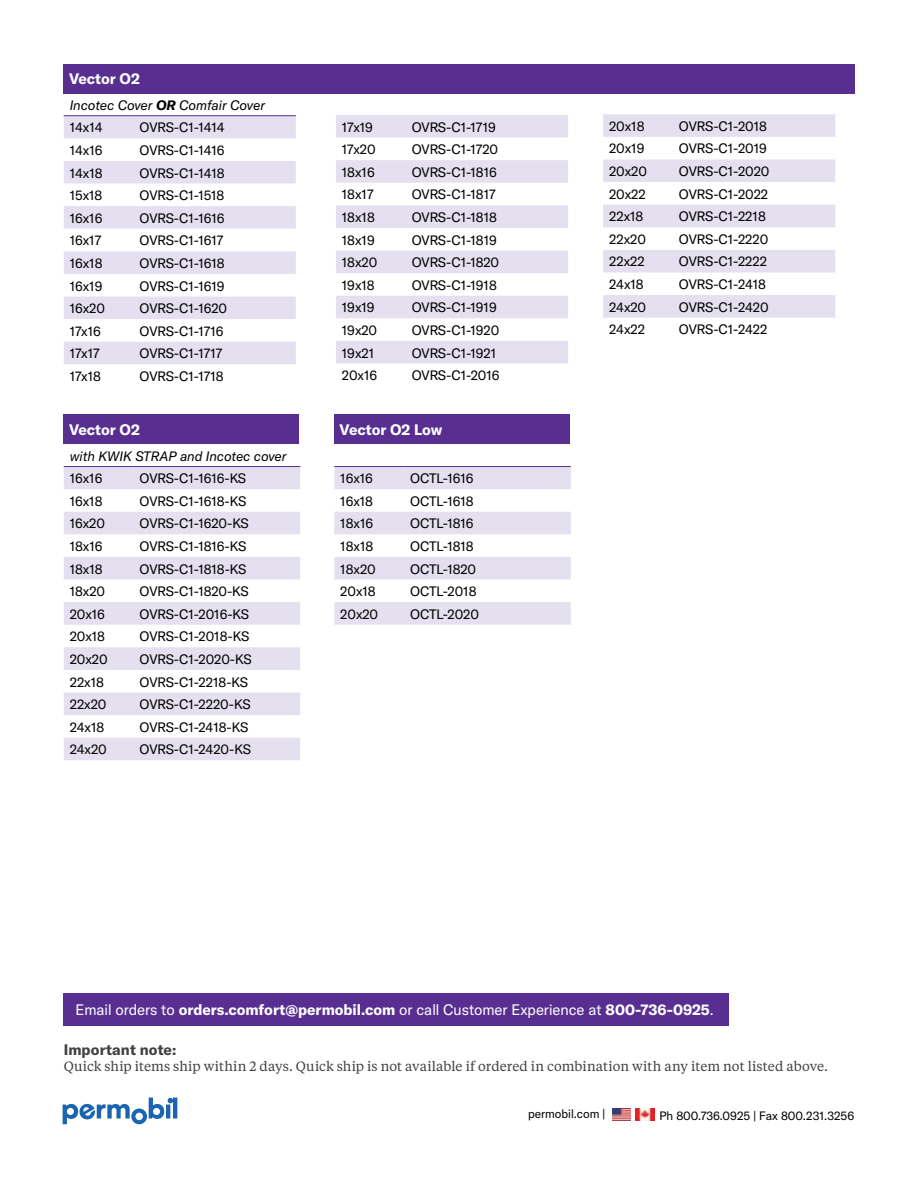
<style>
.page{position:relative;width:918px;height:1188px;background:#fff}
.page>*{position:absolute;margin:0;border:0;box-sizing:border-box;transform-origin:0 0}
.t1{font:15px "GT America";color:#fff}
.t2{font:700 15px "GT America";color:#fff}
.t3{font:700 15px "GT America";letter-spacing:.01em;color:#414042}
.t4{font:13.5px "GT America";color:#000}
.t5{font:13.5px "Tiempos Text";letter-spacing:.005em;color:#414042}
.t6{font:italic 13.5px/22.6px "GT America";color:#000}
.t7{font:12px "GT America";color:#000}
.s1{font-weight:700}
.s2{font-style:normal}
</style>
<div class="page">
<div style="left:63px;top:993px;width:666px;height:33px;background:#582e91"></div>
<div style="left:63px;top:64px;width:791px;height:29px;background:#582e91"></div>
<div style="left:63px;top:415px;width:236px;height:29px;background:#582e91"></div>
<div style="left:334px;top:415px;width:236px;height:29px;background:#582e91"></div>
<svg style="left:64px;top:116px;width:232px;height:248px;fill:#e5e0f0"></svg>
<hr style="left:64px;top:115px;width:70px;height:1px;background:#582e91">
<hr style="left:134px;top:115px;width:162px;height:1px;background:#582e91">
<svg style="left:64px;top:467px;width:236px;height:293px;fill:#e5e0f0"></svg>
<hr style="left:64px;top:466px;width:70px;height:1px;background:#582e91">
<hr style="left:134px;top:466px;width:166px;height:1px;background:#582e91">
<svg style="left:334px;top:467px;width:237px;height:158px"></svg>
<hr style="left:334px;top:466px;width:70px;height:1px;background:#582e91">
<hr style="left:404px;top:466px;width:167px;height:1px;background:#582e91">
<img style="left:612px;top:1108px;width:19px;height:13px">
<img style="left:636px;top:1108px;width:18px;height:13px">
<svg style="left:63px;top:1098px;width:114px;height:26px"></svg>
<svg style="left:336px;top:115px;width:232px;height:249px"></svg>
<div style="left:336px;top:160px;width:232px;height:23px;background:#e5e0f0"></div>
<div style="left:603px;top:114px;width:232px;height:23px;background:#e5e0f0"></div>
<svg style="left:603px;top:159px;width:232px;height:159px"></svg>
<p class="t2" style="left:69px;top:69px;width:72px">Vector O2</p>
<p class="t6" style="left:70px;top:94px;width:197px">Incotec Cover <span class="s1">OR</span> Comfair Cover<br><span class="s2">14x14</span></p>
<p class="t4" style="left:140px;top:120px;width:87px">OVRS-C1-1414</p>
<p class="t4" style="left:70px;top:142px;width:34px">14x16</p>
<p class="t4" style="left:140px;top:142px;width:86px">OVRS-C1-1416</p>
<p class="t4" style="left:70px;top:165px;width:34px">14x18</p>
<p class="t4" style="left:140px;top:165px;width:87px">OVRS-C1-1418</p>
<p class="t4" style="left:70px;top:187px;width:34px">15x18</p>
<p class="t4" style="left:140px;top:187px;width:86px">OVRS-C1-1518</p>
<p class="t4" style="left:70px;top:210px;width:34px">16x16</p>
<p class="t4" style="left:140px;top:210px;width:86px">OVRS-C1-1616</p>
<p class="t4" style="left:70px;top:233px;width:33px">16x17</p>
<p class="t4" style="left:140px;top:233px;width:85px">OVRS-C1-1617</p>
<p class="t4" style="left:70px;top:255px;width:34px">16x18</p>
<p class="t4" style="left:140px;top:255px;width:87px">OVRS-C1-1618</p>
<p class="t4" style="left:70px;top:278px;width:34px">16x19</p>
<p class="t4" style="left:140px;top:278px;width:86px">OVRS-C1-1619</p>
<p class="t4" style="left:70px;top:300px;width:37px">16x20</p>
<p class="t4" style="left:140px;top:300px;width:89px">OVRS-C1-1620</p>
<p class="t4" style="left:70px;top:323px;width:33px">17x16</p>
<p class="t4" style="left:140px;top:323px;width:85px">OVRS-C1-1716</p>
<p class="t4" style="left:70px;top:346px;width:31px">17x17</p>
<p class="t4" style="left:140px;top:346px;width:84px">OVRS-C1-1717</p>
<p class="t4" style="left:70px;top:368px;width:33px">17x18</p>
<p class="t4" style="left:140px;top:368px;width:86px">OVRS-C1-1718</p>
<p class="t4" style="left:342px;top:119px;width:33px">17x19</p>
<p class="t4" style="left:412px;top:119px;width:85px">OVRS-C1-1719</p>
<p class="t4" style="left:342px;top:141px;width:35px">17x20</p>
<p class="t4" style="left:412px;top:141px;width:88px">OVRS-C1-1720</p>
<p class="t4" style="left:342px;top:164px;width:34px">18x16</p>
<p class="t4" style="left:412px;top:164px;width:87px">OVRS-C1-1816</p>
<p class="t4" style="left:342px;top:187px;width:33px">18x17</p>
<p class="t4" style="left:412px;top:187px;width:85px">OVRS-C1-1817</p>
<p class="t4" style="left:342px;top:209px;width:34px">18x18</p>
<p class="t4" style="left:412px;top:209px;width:87px">OVRS-C1-1818</p>
<p class="t4" style="left:342px;top:232px;width:34px">18x19</p>
<p class="t4" style="left:412px;top:232px;width:87px">OVRS-C1-1819</p>
<p class="t4" style="left:342px;top:254px;width:37px">18x20</p>
<p class="t4" style="left:412px;top:254px;width:89px">OVRS-C1-1820</p>
<p class="t4" style="left:342px;top:277px;width:34px">19x18</p>
<p class="t4" style="left:412px;top:277px;width:87px">OVRS-C1-1918</p>
<p class="t4" style="left:342px;top:300px;width:34px">19x19</p>
<p class="t4" style="left:412px;top:300px;width:86px">OVRS-C1-1919</p>
<p class="t4" style="left:342px;top:322px;width:37px">19x20</p>
<p class="t4" style="left:412px;top:322px;width:89px">OVRS-C1-1920</p>
<p class="t4" style="left:342px;top:345px;width:34px">19x21</p>
<p class="t4" style="left:412px;top:345px;width:86px">OVRS-C1-1921</p>
<p class="t4" style="left:342px;top:367px;width:37px">20x16</p>
<p class="t4" style="left:412px;top:367px;width:89px">OVRS-C1-2016</p>
<p class="t2" style="left:69px;top:420px;width:72px">Vector O2</p>
<p class="t2" style="left:340px;top:420px;width:104px">Vector O2 Low</p>
<p class="t6" style="left:70px;top:444px;width:218px">with KWIK STRAP and Incotec cover</p>
<p class="t4" style="left:70px;top:470px;width:34px">16x16</p>
<p class="t4" style="left:140px;top:470px;width:108px">OVRS-C1-1616-KS</p>
<p class="t4" style="left:70px;top:493px;width:34px">16x18</p>
<p class="t4" style="left:140px;top:493px;width:108px">OVRS-C1-1618-KS</p>
<p class="t4" style="left:70px;top:516px;width:37px">16x20</p>
<p class="t4" style="left:140px;top:516px;width:111px">OVRS-C1-1620-KS</p>
<p class="t4" style="left:70px;top:538px;width:34px">18x16</p>
<p class="t4" style="left:140px;top:538px;width:108px">OVRS-C1-1816-KS</p>
<p class="t4" style="left:70px;top:561px;width:34px">18x18</p>
<p class="t4" style="left:140px;top:561px;width:108px">OVRS-C1-1818-KS</p>
<p class="t4" style="left:70px;top:583px;width:37px">18x20</p>
<p class="t4" style="left:140px;top:583px;width:111px">OVRS-C1-1820-KS</p>
<p class="t4" style="left:70px;top:606px;width:37px">20x16</p>
<p class="t4" style="left:140px;top:606px;width:111px">OVRS-C1-2016-KS</p>
<p class="t4" style="left:70px;top:629px;width:37px">20x18</p>
<p class="t4" style="left:140px;top:629px;width:111px">OVRS-C1-2018-KS</p>
<p class="t4" style="left:70px;top:651px;width:39px">20x20</p>
<p class="t4" style="left:140px;top:651px;width:114px">OVRS-C1-2020-KS</p>
<p class="t4" style="left:70px;top:674px;width:36px">22x18</p>
<p class="t4" style="left:140px;top:674px;width:110px">OVRS-C1-2218-KS</p>
<p class="t4" style="left:70px;top:696px;width:38px">22x20</p>
<p class="t4" style="left:140px;top:696px;width:113px">OVRS-C1-2220-KS</p>
<p class="t4" style="left:70px;top:719px;width:36px">24x18</p>
<p class="t4" style="left:140px;top:719px;width:110px">OVRS-C1-2418-KS</p>
<p class="t4" style="left:70px;top:742px;width:39px">24x20</p>
<p class="t4" style="left:140px;top:742px;width:113px">OVRS-C1-2420-KS</p>
<p class="t4" style="left:340px;top:470px;width:34px">16x16</p>
<p class="t4" style="left:410px;top:470px;width:65px">OCTL-1616</p>
<p class="t4" style="left:340px;top:493px;width:34px">16x18</p>
<p class="t4" style="left:410px;top:493px;width:65px">OCTL-1618</p>
<p class="t4" style="left:340px;top:516px;width:34px">18x16</p>
<p class="t4" style="left:410px;top:516px;width:65px">OCTL-1816</p>
<p class="t4" style="left:340px;top:538px;width:34px">18x18</p>
<p class="t4" style="left:410px;top:538px;width:65px">OCTL-1818</p>
<p class="t4" style="left:340px;top:561px;width:37px">18x20</p>
<p class="t4" style="left:410px;top:561px;width:67px">OCTL-1820</p>
<p class="t4" style="left:340px;top:583px;width:37px">20x18</p>
<p class="t4" style="left:410px;top:583px;width:68px">OCTL-2018</p>
<p class="t4" style="left:340px;top:606px;width:39px">20x20</p>
<p class="t4" style="left:410px;top:606px;width:70px">OCTL-2020</p>
<p class="t4" style="left:609px;top:118px;width:37px">20x18</p>
<p class="t4" style="left:679px;top:118px;width:89px">OVRS-C1-2018</p>
<p class="t4" style="left:609px;top:141px;width:37px">20x19</p>
<p class="t4" style="left:679px;top:141px;width:89px">OVRS-C1-2019</p>
<p class="t4" style="left:609px;top:163px;width:39px">20x20</p>
<p class="t4" style="left:679px;top:163px;width:92px">OVRS-C1-2020</p>
<p class="t4" style="left:609px;top:186px;width:38px">20x22</p>
<p class="t4" style="left:679px;top:186px;width:91px">OVRS-C1-2022</p>
<p class="t4" style="left:609px;top:209px;width:36px">22x18</p>
<p class="t4" style="left:679px;top:209px;width:88px">OVRS-C1-2218</p>
<p class="t4" style="left:609px;top:231px;width:38px">22x20</p>
<p class="t4" style="left:679px;top:231px;width:91px">OVRS-C1-2220</p>
<p class="t4" style="left:609px;top:254px;width:37px">22x22</p>
<p class="t4" style="left:679px;top:254px;width:90px">OVRS-C1-2222</p>
<p class="t4" style="left:609px;top:276px;width:36px">24x18</p>
<p class="t4" style="left:679px;top:276px;width:89px">OVRS-C1-2418</p>
<p class="t4" style="left:609px;top:299px;width:39px">24x20</p>
<p class="t4" style="left:679px;top:299px;width:91px">OVRS-C1-2420</p>
<p class="t4" style="left:609px;top:322px;width:38px">24x22</p>
<p class="t4" style="left:679px;top:322px;width:90px">OVRS-C1-2422</p>
<p class="t1" style="left:76px;top:1001px;width:640px">Email orders to <span class="s1">orders.comfort@permobil.com</span> or call Customer Experience at <span class="s1">800-736-0925</span>.</p>
<p class="t3" style="left:64px;top:1040px;width:114px">Important note:</p>
<p class="t5" style="left:64px;top:1058px;width:766px">Quick ship items ship within 2 days. Quick ship is not available if ordered in combination with any item not listed above.</p>
<p class="t7" style="left:528px;top:1107px;width:79px">permobil.com |</p>
<p class="t7" style="left:659px;top:1109px;width:196px">Ph 800.736.0925 | Fax 800.231.3256</p>
</div>
